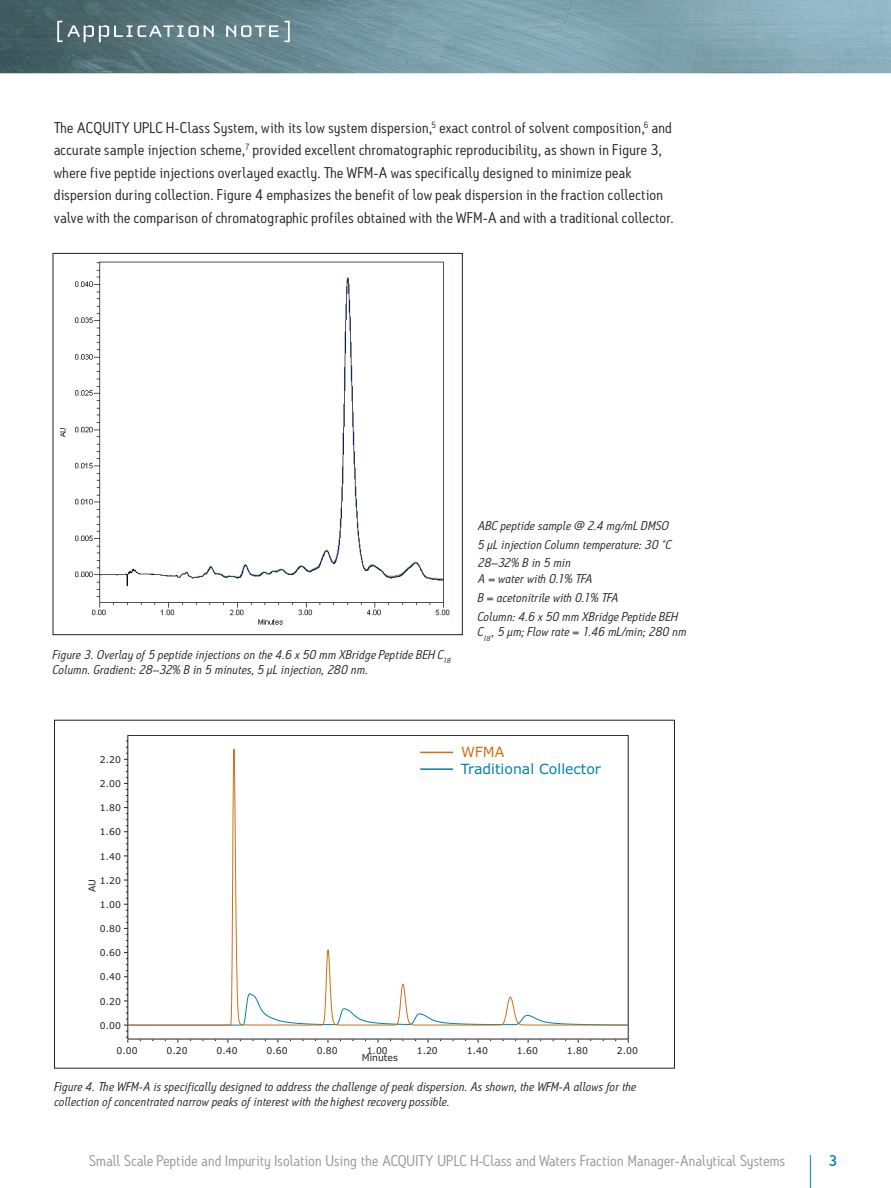
<style>
.page{position:relative;width:891px;height:1188px;background:#fff}
.page>*{position:absolute;margin:0;border:0;box-sizing:border-box;transform-origin:0 0}
.t1{font:15px/22.5px "Antitled OT";letter-spacing:.02em;color:#231f20;scale:1.05 1}
.t2{font:15px "Antitled OT";letter-spacing:.01em;color:#939598;scale:1.05 1}
.t3{font:500 15px "Antitled OT";color:#0083ad;scale:1.05 1}
.t4{font:14.1px "Verdana";color:#0083ad}
.t5{font:14.1px "Verdana";color:#ce7018}
.t6{font:italic 12.3px/18.8px "Antitled OT";letter-spacing:.02em;color:#231f20;scale:1.05 1}
.t7{font:9.3px "Verdana";color:#231f20}
</style>
<div class="page">
<hr style="left:810px;top:1155px;width:1px;height:33px;background:#0083ad">
<img style="left:0;top:0;width:891px;height:73px">
<svg style="left:57px;top:21px;width:157px;height:21px;background:#738b8f"></svg>
<svg style="left:226px;top:21px;width:64px;height:21px"></svg>
<img style="left:60px;top:261px;width:390px;height:364px">
<div style="left:53px;top:253px;width:410px;height:382px;border:1px solid #231f20"></div>
<svg style="left:127px;top:743px;width:502px;height:107px"></svg>
<svg style="left:124px;top:741px;width:4px;height:103px"></svg>
<svg style="left:124px;top:850px;width:505px;height:193px"></svg>
<hr style="left:420px;top:752px;width:33px;height:1px;background:#ce7018">
<hr style="left:420px;top:768px;width:33px;height:2px;background:#0083ad">
<p class="t1" style="left:54px;top:116px;width:592px">The ACQUITY UPLC H-Class System, with its low system dispersion,<sup>5</sup> exact control of solvent composition,<sup>6</sup> and accurate sample injection scheme,<sup>7</sup> provided excellent chromatographic reproducibility, as shown in Figure 3, where five peptide injections overlayed exactly. The WFM-A was specifically designed to minimize peak dispersion during collection. Figure 4 emphasizes the benefit of low peak dispersion in the fraction collection valve with the comparison of chromatographic profiles obtained with the WFM-A and with a traditional collector.</p>
<p class="t6" style="left:53px;top:646px;width:380px;line-height:15.8px">Figure 3. Overlay of 5 peptide injections on the 4.6 x 50 mm XBridge Peptide BEH C<sub>18<br></sub>Column. Gradient: 28–32% B in 5 minutes, 5 µL injection, 280 nm.</p>
<p class="t6" style="left:478px;top:516px;width:186px">ABC peptide sample @ 2.4 mg/mL DMSO<br>5 µL injection Column temperature: 30 ˚C<br>28–32% B in 5 min</p>
<p class="t6" style="left:478px;top:569px;width:192px">A = water with 0.1% TFA<br>B = acetonitrile with 0.1% TFA<br>Column: 4.6 x 50 mm XBridge Peptide BEH</p>
<p class="t6" style="left:478px;top:623px;width:200px">C<sub>18</sub> , 5 µm; Flow rate = 1.46 mL/min; 280 nm</p>
<p class="t7" style="left:100px;top:754px;width:23px">2.20</p>
<p class="t7" style="left:100px;top:778px;width:23px">2.00</p>
<p class="t7" style="left:100px;top:802px;width:23px">1.80</p>
<p class="t7" style="left:100px;top:826px;width:23px">1.60</p>
<p class="t7" style="left:100px;top:850px;width:23px">1.40</p>
<p class="t7" style="left:100px;top:874px;width:23px">1.20</p>
<p class="t7" style="left:86px;top:892px;width:15px;rotate:-90deg">AU</p>
<p class="t7" style="left:100px;top:899px;width:23px">1.00</p>
<p class="t7" style="left:100px;top:923px;width:23px">0.80</p>
<p class="t7" style="left:100px;top:947px;width:23px">0.60</p>
<p class="t7" style="left:100px;top:971px;width:23px">0.40</p>
<p class="t7" style="left:100px;top:995px;width:23px">0.20</p>
<p class="t7" style="left:100px;top:1019px;width:23px">0.00</p>
<p class="t5" style="left:461px;top:743px;width:45px">WFMA</p>
<p class="t4" style="left:461px;top:759px;width:142px">Traditional Collector</p>
<p class="t7" style="left:117px;top:1044px;width:23px">0.00</p>
<p class="t7" style="left:167px;top:1044px;width:23px">0.20</p>
<p class="t7" style="left:217px;top:1044px;width:23px">0.40</p>
<p class="t7" style="left:267px;top:1044px;width:23px">0.60</p>
<p class="t7" style="left:317px;top:1044px;width:23px">0.80</p>
<p class="t7" style="left:367px;top:1044px;width:23px">1.00</p>
<p class="t7" style="left:417px;top:1044px;width:23px">1.20</p>
<p class="t7" style="left:467px;top:1044px;width:23px">1.40</p>
<p class="t7" style="left:517px;top:1044px;width:23px">1.60</p>
<p class="t7" style="left:567px;top:1044px;width:23px">1.80</p>
<p class="t7" style="left:617px;top:1044px;width:23px">2.00</p>
<p class="t7" style="left:362px;top:1052px;width:38px">Minutes</p>
<p class="t6" style="left:54px;top:1078px;width:556px;line-height:15.8px">Figure 4. The WFM-A is specifically designed to address the challenge of peak dispersion. As shown, the WFM-A allows for the collection of concentrated narrow peaks of interest with the highest recovery possible.</p>
<p class="t2" style="left:89px;top:1151px;width:664px">Small Scale Peptide and Impurity Isolation Using the ACQUITY UPLC H-Class and Waters Fraction Manager-Analytical Systems</p>
<p class="t3" style="left:829px;top:1151px;width:10px">3</p>
</div>
